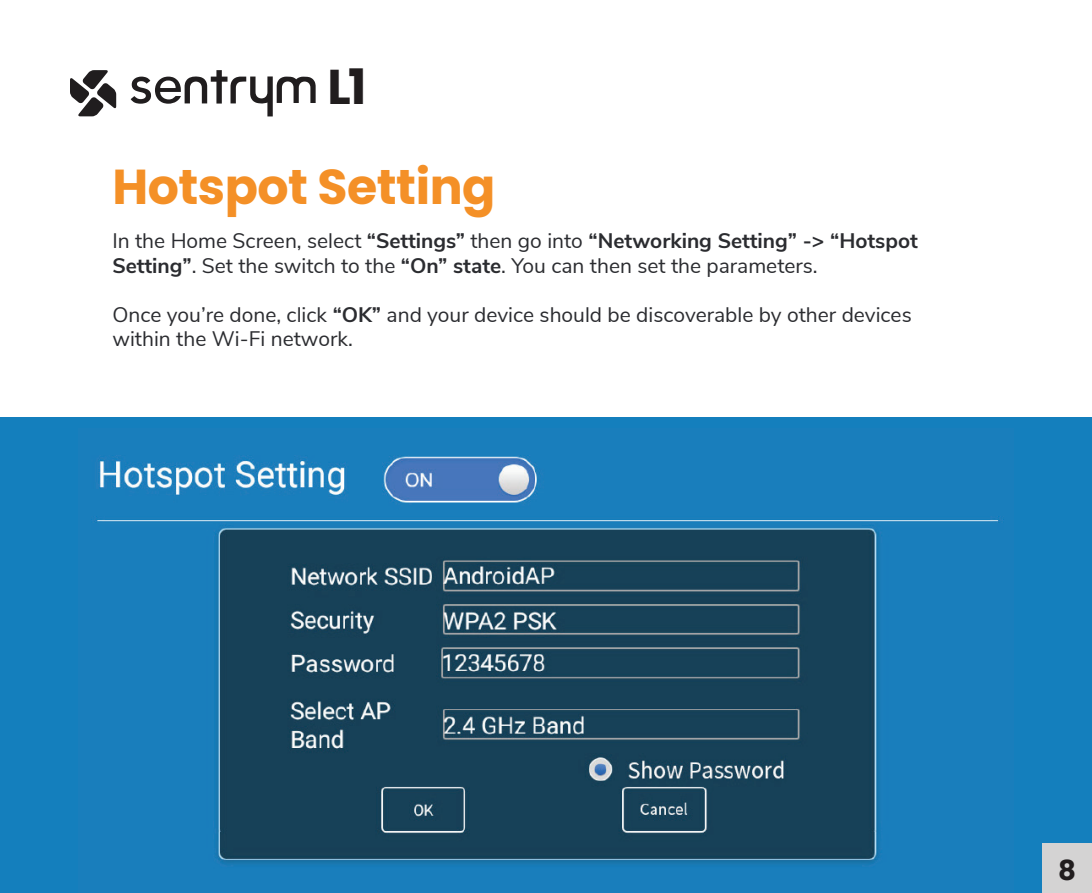
<style>
.page{position:relative;width:1092px;height:893px;background:#fff}
.page>*{position:absolute;margin:0;border:0;box-sizing:border-box;transform-origin:0 0}
.t1{font:700 49px "Poppins";letter-spacing:-.01em;color:#f49027}
.t2{font:700 49px "Poppins";color:#211d1e}
.t3{font:700 27.65px "Poppins";color:#211d1e}
.t4{font:21px/24.5px "Nunito Sans";color:#2b2c30}
.s1{font-weight:700}
</style>
<div class="page">
<div style="left:0;top:417px;width:1092px;height:476px;background:#147fbd"></div>
<img style="left:92px;top:455px;width:912px;height:412px">
<div style="left:1042px;top:843px;width:50px;height:50px;background:#d4d3d3"></div>
<svg style="left:131px;top:70px;width:185px;height:46px"></svg>
<svg style="left:70px;top:70px;width:46px;height:46px"></svg>
<h1 class="t2" style="left:328px;top:58px;width:40px">L1</h1>
<h1 class="t1" style="left:112px;top:158px;width:385px">Hotspot Setting</h1>
<p class="t4" style="left:112px;top:227px;width:807px">In the Home Screen, select <span class="s1">“Settings”</span> then go into <span class="s1">“Networking Setting” -&gt; “Hotspot<br>Setting”</span>. Set the switch to the <span class="s1">“On” state</span>. You can then set the parameters.</p>
<p class="t4" style="left:112px;top:301px;width:801px">Once you’re done, click <span class="s1">“OK”</span> and your device should be discoverable by other devices within the Wi-Fi network.</p>
<h2 class="t3" style="left:1058px;top:854px;width:19px">8</h2>
</div>
